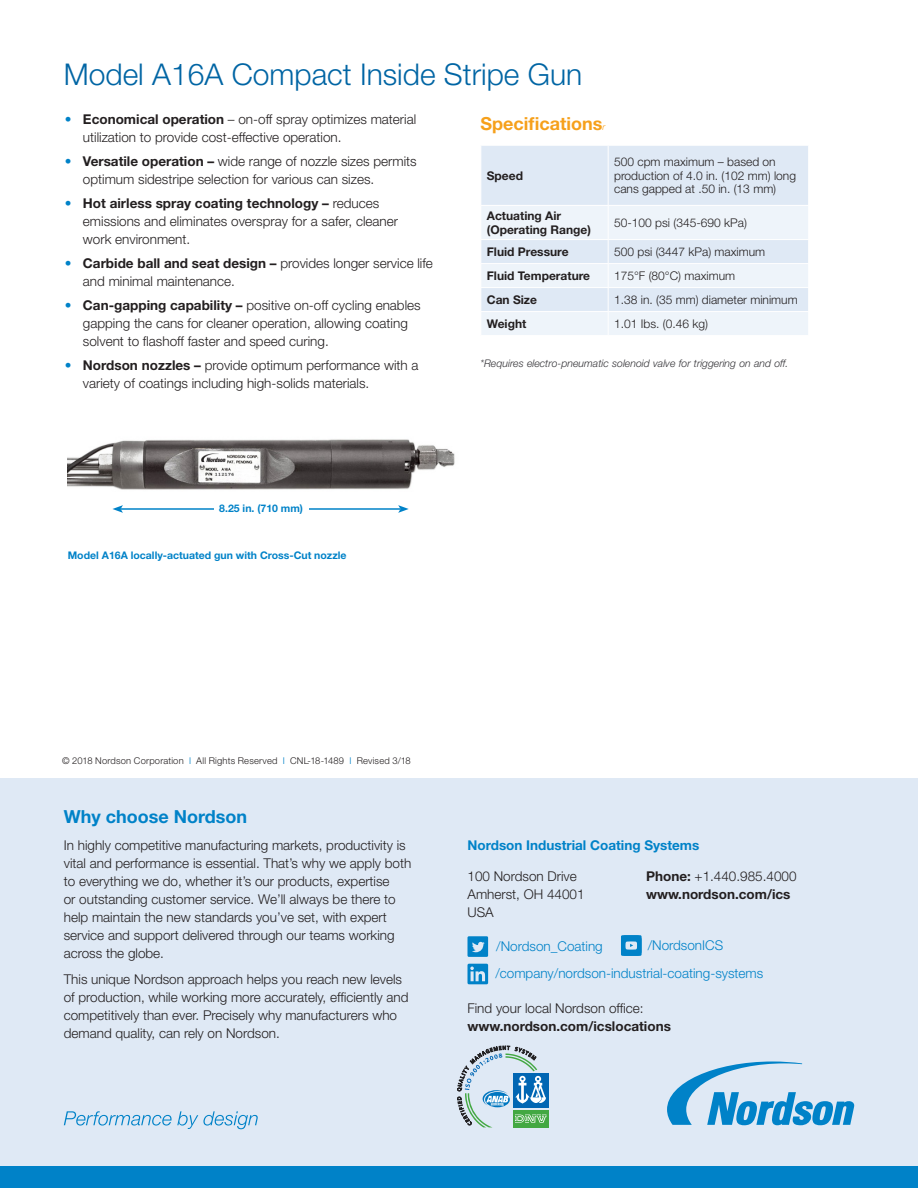
<style>
.page{position:relative;width:918px;height:1188px;background:#fff}
.page>*{position:absolute;margin:0;border:0;box-sizing:border-box;transform-origin:0 0}
.Section_headline_45{font:300 30px "Helvetica Neue LT Std";color:#0065a4}
.t1{font:700 18px "Helvetica Neue LT Std";color:#0082c8}
.t2{font:700 18px "Helvetica Neue LT Std";color:#f6a01b}
.Body_copy{font:300 13.5px/18px "Helvetica Neue LT Std";color:#231f20}
.t3{font:700 13.5px/18px "Helvetica Neue LT Std";color:#231f20}
.bullets{font:300 13.5px "Helvetica Neue LT Std";color:#0082c8}
.t4{font:700 13.5px "Helvetica Neue LT Std";color:#0082c8}
.t5{font:300 12px/13.5px "Helvetica Neue LT Std";color:#231f20}
.t6{font:700 12px/13.5px "Helvetica Neue LT Std";color:#231f20}
.Subhead_italic{font:italic 300 10.5px "Helvetica Neue LT Std";color:#363539}
.t7{font:700 10.5px "Helvetica Neue LT Std";color:#0082c8}
.t8{font:300 9.3px "Helvetica Neue LT Std";letter-spacing:.02em;color:#231f20}
.t9{font:2.55px "Impact";color:#fff}
.s1{color:#0082c8}
.s2{font-weight:700}
.s3{font-weight:300;font-style:italic;font-size:9px}
.s4{font-weight:300}
</style>
<div class="page">
<div style="left:0;top:778px;width:918px;height:410px;background:#dfe9f5"></div>
<div style="left:0;top:1167px;width:918px;height:21px;background:#0082c8"></div>
<svg style="left:621px;top:935px;width:21px;height:21px"></svg>
<svg style="left:468px;top:936px;width:20px;height:21px"></svg>
<svg style="left:468px;top:964px;width:20px;height:20px"></svg>
<svg style="left:64px;top:1111px;width:194px;height:18px"></svg>
<svg style="left:667px;top:1062px;width:187px;height:63px"></svg>
<div style="left:513px;top:1073px;width:35px;height:35px;background:#0166b3"></div>
<div style="left:513px;top:1110px;width:35px;height:18px;background:#43a842"></div>
<div style="left:481px;top:146px;width:327px;height:59px;background:#dfe9f5"></div>
<hr style="left:608px;top:146px;width:1px;height:59px;background:#fff">
<svg style="left:481px;top:206px;width:327px;height:129px;background:#e9f0f8"></svg>
<img style="left:68px;top:439px;width:387px;height:51px">
<hr style="left:121px;top:508px;width:280px;height:2px;background:#0082c8">
<svg style="left:112px;top:505px;width:11px;height:8px"></svg>
<svg style="left:398px;top:505px;width:11px;height:8px"></svg>
<div style="left:214px;top:501px;width:94px;height:15px;background:#fff"></div>
<svg style="left:457px;top:1046px;width:90px;height:81px"></svg>
<p class="Section_headline_45" style="left:64px;top:56px;width:520px">Model A16A Compact Inside Stripe Gun</p>
<p class="Body_copy" style="left:83px;top:110px;width:335px;text-indent:-18px"><span class="s1">•</span> <span class="s2">Economical operation</span> – on-off spray optimizes material utilization to provide cost-effective operation.</p>
<p class="Body_copy" style="left:83px;top:152px;width:335px;text-indent:-18px"><span class="s1">•</span> <span class="s2">Versatile operation –</span> wide range of nozzle sizes permits optimum sidestripe selection for various can sizes.</p>
<p class="Body_copy" style="left:83px;top:194px;width:317px;text-indent:-18px"><span class="s1">•</span> <span class="s2">Hot airless spray coating technology –</span> reduces emissions and eliminates overspray for a safer, cleaner work environment.</p>
<p class="Body_copy" style="left:83px;top:254px;width:351px;text-indent:-18px"><span class="s1">•</span> <span class="s2">Carbide ball and seat design –</span> provides longer service life and minimal maintenance.</p>
<p class="Body_copy" style="left:83px;top:296px;width:339px;text-indent:-18px"><span class="s1">•</span> <span class="s2">Can-gapping capability –</span> positive on-off cycling enables gapping the cans for cleaner operation, allowing coating solvent to flashoff faster and speed curing.</p>
<p class="Body_copy" style="left:83px;top:356px;width:337px;text-indent:-18px"><span class="s1">•</span> <span class="s2">Nordson nozzles –</span> provide optimum performance with a variety of coatings including high-solids materials.</p>
<p class="t2" style="left:480px;top:112px;width:126px">Specifications<span class="s3">r</span></p>
<p class="t6" style="left:487px;top:168px;width:38px">Speed</p>
<p class="t5" style="left:614px;top:155px;width:183px">500 cpm maximum – based on production of 4.0 in. (102 mm) long cans gapped at .50 in. (13 mm)</p>
<p class="t6" style="left:487px;top:209px;width:106px">Actuating Air (Operating Range)</p>
<p class="t5" style="left:614px;top:216px;width:134px">50-100 psi (345-690 kPa)</p>
<p class="t6" style="left:487px;top:245px;width:83px">Fluid Pressure</p>
<p class="t5" style="left:614px;top:245px;width:153px">500 psi (3447 kPa) maximum</p>
<p class="t6" style="left:487px;top:269px;width:105px">Fluid Temperature</p>
<p class="t5" style="left:614px;top:269px;width:122px">175°F (80°C) maximum</p>
<p class="t6" style="left:487px;top:293px;width:52px">Can Size</p>
<p class="t5" style="left:614px;top:293px;width:185px">1.38 in. (35 mm) diameter minimum</p>
<p class="t6" style="left:487px;top:317px;width:41px">Weight</p>
<p class="t5" style="left:614px;top:317px;width:95px">1.01 Ibs. (0.46 kg)</p>
<p class="Subhead_italic" style="left:480px;top:357px;width:310px">*Requires electro-pneumatic solenoid valve for triggering on and off.</p>
<p class="t7" style="left:219px;top:502px;width:85px">8.25 in. (710 mm)</p>
<p class="t7" style="left:68px;top:549px;width:280px">Model A16A locally-actuated gun with Cross-Cut nozzle</p>
<p class="t8" style="left:62px;top:755px;width:350px">© 2018 Nordson Corporation <span class="s1">I</span> All Rights Reserved <span class="s1">I</span> CNL-18-1489 <span class="s1">I</span> Revised 3/18</p>
<p class="t1" style="left:64px;top:806px;width:185px">Why choose Nordson</p>
<p class="Body_copy" style="left:64px;top:836px;width:349px">In highly competitive manufacturing markets, productivity is vital and performance is essential. That’s why we apply both to everything we do, whether it’s our products, expertise<br>or outstanding customer service. We’ll always be there to help maintain the new standards you’ve set, with expert service and support delivered through our teams working across the globe.</p>
<p class="Body_copy" style="left:64px;top:970px;width:346px">This unique Nordson approach helps you reach new levels of production, while working more accurately, efficiently and competitively than ever. Precisely why manufacturers who demand quality, can rely on Nordson.</p>
<p class="t4" style="left:468px;top:837px;width:233px">Nordson Industrial Coating Systems</p>
<p class="Body_copy" style="left:468px;top:866px;width:119px">100 Nordson Drive<br>Amherst, OH 44001<br>USA</p>
<p class="t3" style="left:646px;top:866px;width:152px">Phone: <span class="s4">+1.440.985.4000 </span>www.nordson.com/ics</p>
<p class="bullets" style="left:496px;top:938px;width:108px">/Nordson_Coating</p>
<p class="bullets" style="left:648px;top:937px;width:77px">/NordsonICS</p>
<p class="bullets" style="left:495px;top:965px;width:269px">/company/nordson-industrial-coating-systems</p>
<p class="t3" style="left:468px;top:999px;width:205px"><span class="s4">Find your local Nordson office: </span>www.nordson.com/icslocations</p>
<p class="t9" style="left:491px;top:1102px;width:14px">ACCREDITED</p>
</div>
